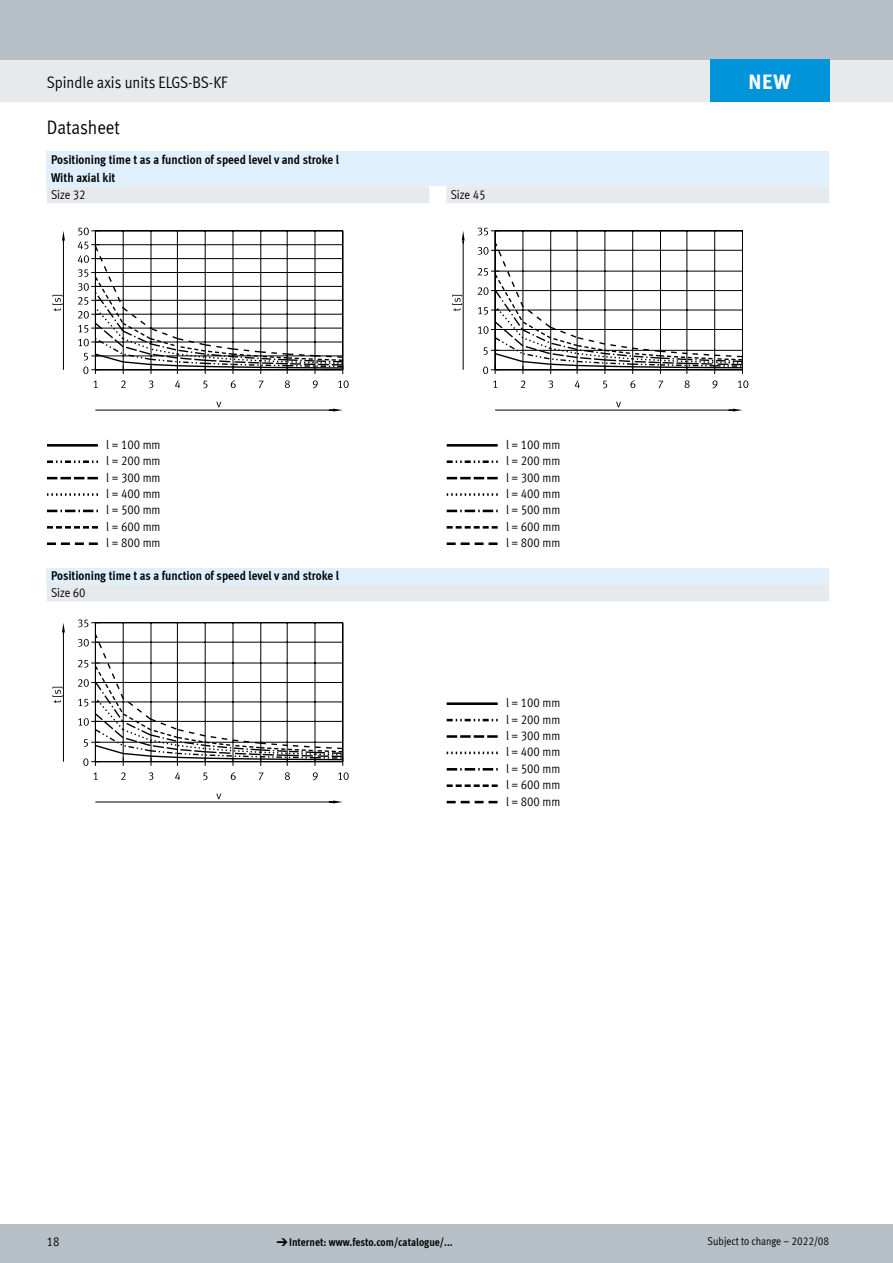
<style>
.page{position:relative;width:893px;height:1263px;background:#fff}
.page>*{position:absolute;margin:0;border:0;box-sizing:border-box;transform-origin:0 0}
.t1{font:700 21px "Meta Plus LF";color:#fff}
.FES_title_section{font:19.5px "Meta Cond LF";color:#000}
.FES_title_family{font:16.5px "Meta Cond LF";color:#000}
.FES_regular{font:12.75px "Meta Cond LF";color:#000}
.FES_head_1_text{font:700 12.75px "Meta Cond LF";color:#000}
.FES_head_2_text{font:12.75px "Meta Cond LF";letter-spacing:-.005em;color:#000}
.t2{font:700 11.25px "Meta Cond LF";color:#000}
.t3{font:11.25px "Meta Cond LF";color:#000}
.s1{font-family:"Meto Pict 182";font-weight:400}
</style>
<div class="page">
<div style="left:0;top:1225px;width:893px;height:38px;background:#b6c0c6"></div>
<div style="left:0;top:60px;width:893px;height:42px;background:#e7eaec"></div>
<div style="left:0;top:0;width:893px;height:60px;background:#b6c0c6"></div>
<div style="left:47px;top:151px;width:782px;height:35px;background:#dff0fc"></div>
<div style="left:47px;top:186px;width:782px;height:17px;background:#e7eaec"></div>
<svg style="left:216px;top:402px;width:5px;height:5px"></svg>
<hr style="left:95px;top:410px;width:238px;height:1px;background:#000">
<svg style="left:329px;top:409px;width:14px;height:3px"></svg>
<svg style="left:53px;top:295px;width:9px;height:16px"></svg>
<hr style="left:63px;top:241px;width:1px;height:129px;background:#000">
<svg style="left:62px;top:231px;width:3px;height:12px"></svg>
<hr style="left:95px;top:231px;width:1px;height:139px;background:#000">
<hr style="left:123px;top:231px;width:1px;height:139px;background:#000">
<hr style="left:151px;top:231px;width:1px;height:139px;background:#000">
<hr style="left:177px;top:231px;width:1px;height:139px;background:#000">
<hr style="left:205px;top:231px;width:1px;height:139px;background:#000">
<hr style="left:233px;top:231px;width:1px;height:139px;background:#000">
<hr style="left:261px;top:231px;width:1px;height:139px;background:#000">
<hr style="left:287px;top:231px;width:1px;height:139px;background:#000">
<hr style="left:315px;top:231px;width:1px;height:139px;background:#000">
<hr style="left:342px;top:231px;width:1px;height:139px;background:#000">
<hr style="left:95px;top:231px;width:248px;height:1px;background:#000">
<svg style="left:93px;top:381px;width:4px;height:7px"></svg>
<svg style="left:121px;top:380px;width:4px;height:8px"></svg>
<svg style="left:149px;top:380px;width:4px;height:8px"></svg>
<svg style="left:175px;top:381px;width:5px;height:7px"></svg>
<svg style="left:203px;top:381px;width:4px;height:7px"></svg>
<svg style="left:231px;top:380px;width:5px;height:8px"></svg>
<svg style="left:259px;top:381px;width:5px;height:7px"></svg>
<svg style="left:285px;top:380px;width:5px;height:8px"></svg>
<svg style="left:313px;top:380px;width:5px;height:8px"></svg>
<svg style="left:338px;top:380px;width:11px;height:8px"></svg>
<svg style="left:78px;top:228px;width:22px;height:7px"></svg>
<svg style="left:78px;top:242px;width:266px;height:132px"></svg>
<svg style="left:616px;top:402px;width:5px;height:5px"></svg>
<hr style="left:495px;top:410px;width:238px;height:1px;background:#000">
<svg style="left:729px;top:409px;width:13px;height:3px"></svg>
<svg style="left:452px;top:295px;width:10px;height:16px"></svg>
<hr style="left:463px;top:241px;width:1px;height:129px;background:#000">
<svg style="left:462px;top:231px;width:3px;height:12px"></svg>
<hr style="left:495px;top:231px;width:1px;height:139px;background:#000">
<hr style="left:523px;top:231px;width:1px;height:139px;background:#000">
<hr style="left:550px;top:231px;width:1px;height:139px;background:#000">
<hr style="left:577px;top:231px;width:1px;height:139px;background:#000">
<hr style="left:605px;top:231px;width:1px;height:139px;background:#000">
<hr style="left:632px;top:231px;width:1px;height:139px;background:#000">
<hr style="left:660px;top:231px;width:1px;height:139px;background:#000">
<hr style="left:687px;top:231px;width:1px;height:139px;background:#000">
<hr style="left:714px;top:231px;width:1px;height:139px;background:#000">
<hr style="left:742px;top:231px;width:1px;height:139px;background:#000">
<hr style="left:495px;top:231px;width:247px;height:1px;background:#000">
<svg style="left:493px;top:381px;width:4px;height:7px"></svg>
<svg style="left:521px;top:380px;width:4px;height:8px"></svg>
<svg style="left:548px;top:380px;width:5px;height:8px"></svg>
<svg style="left:575px;top:381px;width:5px;height:7px"></svg>
<svg style="left:603px;top:381px;width:4px;height:7px"></svg>
<svg style="left:630px;top:380px;width:5px;height:8px"></svg>
<svg style="left:658px;top:381px;width:5px;height:7px"></svg>
<svg style="left:685px;top:380px;width:5px;height:8px"></svg>
<svg style="left:712px;top:380px;width:5px;height:8px"></svg>
<svg style="left:738px;top:380px;width:10px;height:8px"></svg>
<svg style="left:478px;top:228px;width:21px;height:7px"></svg>
<svg style="left:478px;top:241px;width:265px;height:133px"></svg>
<hr style="left:47px;top:444px;width:51px;height:3px;background:#000">
<svg style="left:47px;top:460px;width:51px;height:3px"></svg>
<svg style="left:47px;top:477px;width:51px;height:2px"></svg>
<svg style="left:47px;top:493px;width:51px;height:3px"></svg>
<svg style="left:47px;top:510px;width:51px;height:2px"></svg>
<svg style="left:47px;top:526px;width:51px;height:3px"></svg>
<svg style="left:47px;top:542px;width:51px;height:3px"></svg>
<hr style="left:447px;top:444px;width:51px;height:3px;background:#000">
<svg style="left:447px;top:460px;width:51px;height:3px"></svg>
<svg style="left:447px;top:477px;width:51px;height:2px"></svg>
<svg style="left:447px;top:493px;width:51px;height:3px"></svg>
<svg style="left:447px;top:510px;width:51px;height:2px"></svg>
<svg style="left:447px;top:526px;width:51px;height:3px"></svg>
<svg style="left:447px;top:542px;width:51px;height:3px"></svg>
<div style="left:47px;top:568px;width:782px;height:16px;background:#dff0fc"></div>
<div style="left:47px;top:584px;width:782px;height:17px;background:#e7eaec"></div>
<svg style="left:216px;top:793px;width:5px;height:6px"></svg>
<hr style="left:95px;top:802px;width:238px;height:1px;background:#000">
<svg style="left:329px;top:800px;width:14px;height:3px"></svg>
<svg style="left:53px;top:687px;width:9px;height:16px"></svg>
<hr style="left:63px;top:632px;width:1px;height:130px;background:#000">
<svg style="left:62px;top:623px;width:3px;height:12px"></svg>
<svg style="left:93px;top:772px;width:4px;height:8px"></svg>
<svg style="left:121px;top:772px;width:4px;height:8px"></svg>
<svg style="left:149px;top:772px;width:4px;height:8px"></svg>
<svg style="left:175px;top:772px;width:5px;height:8px"></svg>
<svg style="left:203px;top:772px;width:4px;height:8px"></svg>
<svg style="left:231px;top:772px;width:5px;height:8px"></svg>
<svg style="left:259px;top:772px;width:5px;height:8px"></svg>
<svg style="left:285px;top:772px;width:5px;height:8px"></svg>
<svg style="left:313px;top:772px;width:5px;height:8px"></svg>
<svg style="left:338px;top:772px;width:11px;height:8px"></svg>
<svg style="left:78px;top:619px;width:266px;height:147px"></svg>
<hr style="left:447px;top:702px;width:51px;height:3px;background:#000">
<svg style="left:447px;top:719px;width:51px;height:2px"></svg>
<svg style="left:447px;top:735px;width:51px;height:3px"></svg>
<svg style="left:447px;top:752px;width:51px;height:2px"></svg>
<svg style="left:447px;top:768px;width:51px;height:2px"></svg>
<svg style="left:447px;top:784px;width:51px;height:3px"></svg>
<svg style="left:447px;top:801px;width:51px;height:2px"></svg>
<div style="left:710px;top:60px;width:119px;height:42px;background:#0095db"></div>
<p class="FES_title_family" style="left:47px;top:72px;width:182px">Spindle axis units ELGS-BS-KF</p>
<p class="FES_title_section" style="left:47px;top:116px;width:75px">Datasheet</p>
<p class="FES_head_1_text" style="left:51px;top:151px;width:289px">Positioning time t as a function of speed level v and stroke l</p>
<p class="FES_head_1_text" style="left:51px;top:169px;width:66px">With axial kit</p>
<p class="FES_head_2_text" style="left:51px;top:187px;width:36px">Size 32</p>
<p class="FES_head_2_text" style="left:451px;top:187px;width:36px">Size 45</p>
<p class="FES_regular" style="left:106px;top:436px;width:56px">l = 100 mm</p>
<p class="FES_regular" style="left:106px;top:453px;width:56px">l = 200 mm</p>
<p class="FES_regular" style="left:106px;top:469px;width:56px">l = 300 mm</p>
<p class="FES_regular" style="left:106px;top:486px;width:56px">l = 400 mm</p>
<p class="FES_regular" style="left:106px;top:502px;width:56px">l = 500 mm</p>
<p class="FES_regular" style="left:106px;top:518px;width:56px">l = 600 mm</p>
<p class="FES_regular" style="left:106px;top:535px;width:56px">l = 800 mm</p>
<p class="FES_head_1_text" style="left:51px;top:568px;width:289px">Positioning time t as a function of speed level v and stroke l</p>
<p class="FES_head_2_text" style="left:51px;top:585px;width:36px">Size 60</p>
<p class="FES_regular" style="left:506px;top:436px;width:56px">l = 100 mm</p>
<p class="FES_regular" style="left:506px;top:453px;width:56px">l = 200 mm</p>
<p class="FES_regular" style="left:506px;top:469px;width:56px">l = 300 mm</p>
<p class="FES_regular" style="left:506px;top:486px;width:56px">l = 400 mm</p>
<p class="FES_regular" style="left:506px;top:502px;width:56px">l = 500 mm</p>
<p class="FES_regular" style="left:506px;top:518px;width:56px">l = 600 mm</p>
<p class="FES_regular" style="left:506px;top:535px;width:56px">l = 800 mm</p>
<p class="FES_regular" style="left:506px;top:695px;width:56px">l = 100 mm</p>
<p class="FES_regular" style="left:506px;top:711px;width:56px">l = 200 mm</p>
<p class="FES_regular" style="left:506px;top:728px;width:56px">l = 300 mm</p>
<p class="FES_regular" style="left:506px;top:744px;width:56px">l = 400 mm</p>
<p class="FES_regular" style="left:506px;top:760px;width:56px">l = 500 mm</p>
<p class="FES_regular" style="left:506px;top:777px;width:56px">l = 600 mm</p>
<p class="FES_regular" style="left:506px;top:793px;width:56px">l = 800 mm</p>
<p class="t1" style="left:748px;top:68px;width:44px">NEW</p>
<p class="FES_regular" style="left:47px;top:1234px;width:14px">18</p>
<p class="t2" style="left:276px;top:1235px;width:178px"><span class="s1">d</span>Internet: www.festo.com/catalogue/...</p>
<p class="t3" style="left:708px;top:1234px;width:123px">Subject to change – 2022/08</p>
</div>
